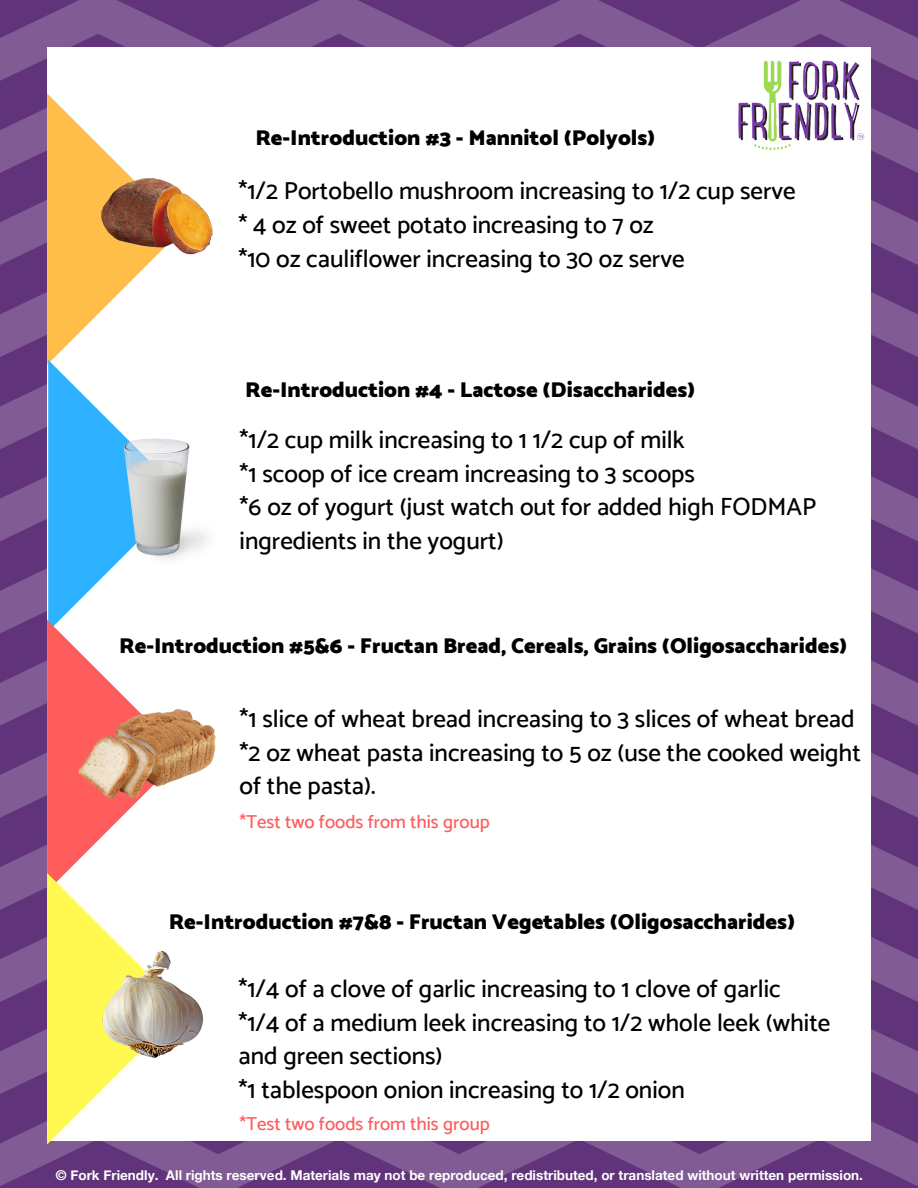
<style>
.page{position:relative;width:918px;height:1188px;background:#fff}
.page>*{position:absolute;margin:0;border:0;box-sizing:border-box;transform-origin:0 0}
.t1{font:500 24.9px/33.8px "Catamaran";color:#000}
.t2{font:900 21.75px "Catamaran";color:#000}
.t3{font:500 18.75px "Catamaran";color:#ff5c5c}
.t4{font:700 13.5px "Helvetica Neue";color:#fff}
</style>
<div class="page">
<img style="left:0;top:0;width:918px;height:1188px">
<div style="left:47px;top:47px;width:824px;height:1094px;background:#fff"></div>
<img style="left:726px;top:30px;width:145px;height:121px">
<svg style="left:0;top:93px;width:154px;height:267px"></svg>
<svg style="left:0;top:360px;width:114px;height:260px"></svg>
<svg style="left:0;top:620px;width:136px;height:253px"></svg>
<svg style="left:0;top:873px;width:183px;height:272px"></svg>
<img style="left:99px;top:176px;width:114px;height:82px">
<img style="left:51px;top:424px;width:156px;height:142px">
<img style="left:73px;top:708px;width:143px;height:95px">
<img style="left:50px;top:938px;width:153px;height:142px">
<p class="t2" style="left:255px;top:121px;width:401px">Re-Introduction #3 - Mannitol (Polyols)</p>
<p class="t1" style="left:238px;top:174px;width:559px">*1/2 Portobello mushroom increasing to 1/2 cup serve * 4 oz of sweet potato increasing to 7 oz<br>*10 oz cauliflower increasing to 30 oz serve</p>
<p class="t2" style="left:245px;top:373px;width:452px">Re-Introduction #4 - Lactose (Disaccharides)</p>
<p class="t1" style="left:240px;top:422px;width:578px">*1/2 cup milk increasing to 1 1/2 cup of milk<br>*1 scoop of ice cream increasing to 3 scoops<br>*6 oz of yogurt (just watch out for added high FODMAP ingredients in the yogurt)</p>
<p class="t2" style="left:119px;top:629px;width:729px">Re-Introduction #5&amp;6 - Fructan Bread, Cereals, Grains (Oligosaccharides)</p>
<p class="t1" style="left:240px;top:701px;width:623px">*1 slice of wheat bread increasing to 3 slices of wheat bread *2 oz wheat pasta increasing to 5 oz (use the cooked weight of the pasta).</p>
<p class="t3" style="left:240px;top:811px;width:252px">*Test two foods from this group</p>
<p class="t2" style="left:169px;top:905px;width:628px">Re-Introduction #7&amp;8 - Fructan Vegetables (Oligosaccharides)</p>
<p class="t1" style="left:238px;top:971px;width:593px">*1/4 of a clove of garlic increasing to 1 clove of garlic<br>*1/4 of a medium leek increasing to 1/2 whole leek (white and green sections)<br>*1 tablespoon onion increasing to 1/2 onion</p>
<p class="t3" style="left:240px;top:1112px;width:252px">*Test two foods from this group</p>
<p class="t4" style="left:56px;top:1164px;width:809px">© Fork Friendly. All rights reserved. Materials may not be reproduced, redistributed, or translated without written permission.</p>
</div>
